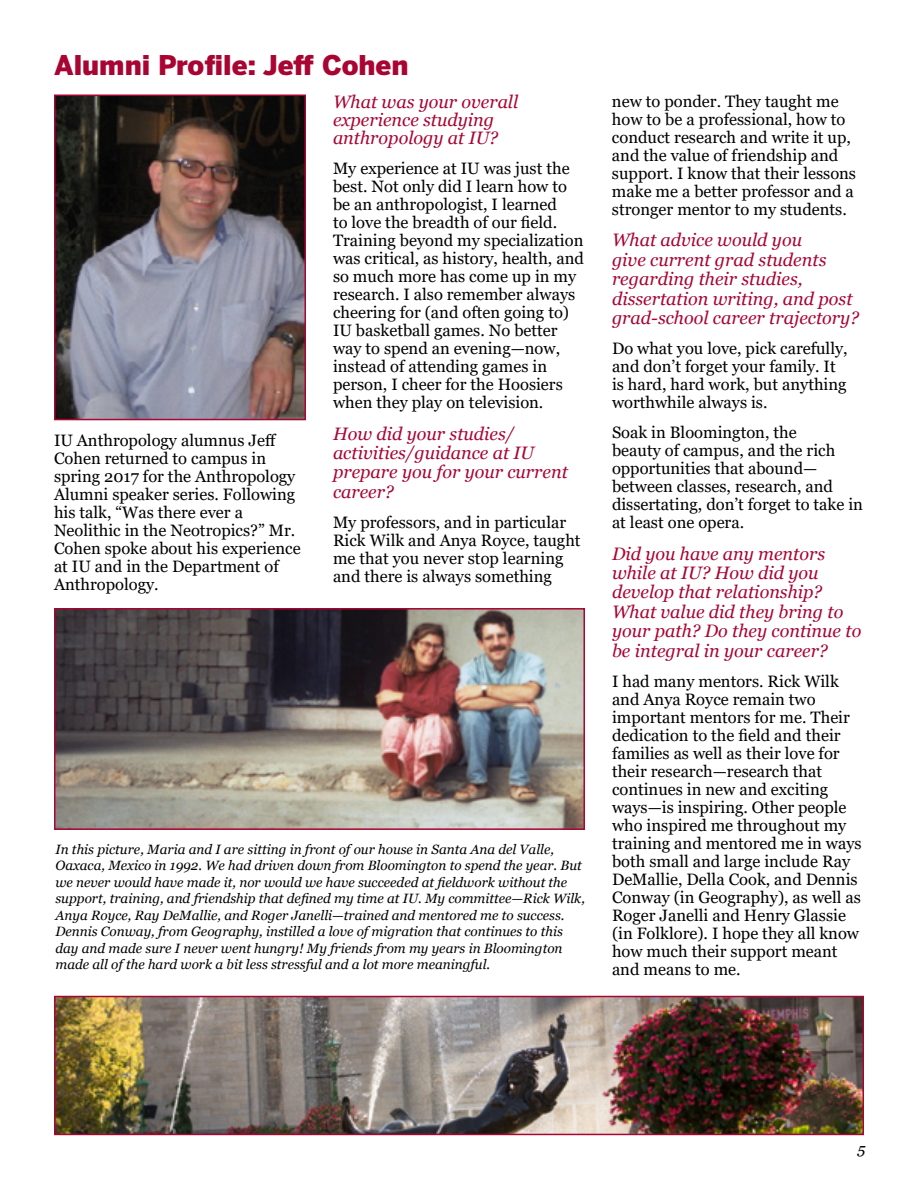
<style>
.page{position:relative;width:918px;height:1188px;background:#fff}
.page>*{position:absolute;margin:0;border:0;box-sizing:border-box;transform-origin:0 0}
.t1{font:900 27px "Benton Sans";color:#a90533}
.t2{font:italic 18px/19.4px "Georgia";color:#a90533}
.t3{font:16.5px/18px "Georgia";color:#000}
.t4{font:italic 15px "Georgia";color:#000}
.t5{font:italic 13.5px/16.5px "Georgia";color:#000}
</style>
<div class="page">
<img style="left:57px;top:97px;width:246px;height:320px">
<div style="left:54px;top:94px;width:252px;height:326px;border:2px solid #a90533"></div>
<img style="left:57px;top:611px;width:525px;height:216px">
<div style="left:54px;top:608px;width:531px;height:222px;border:2px solid #a90533"></div>
<img style="left:57px;top:999px;width:804px;height:133px">
<div style="left:54px;top:996px;width:810px;height:139px;border:2px solid #a90533"></div>
<h1 class="t1" style="left:54px;top:48px;width:356px">Alumni Profile: Jeff Cohen</h1>
<p class="t3" style="left:54px;top:432px;width:248px">IU Anthropology alumnus Jeff<br>Cohen returned to campus in spring 2017 for the Anthropology<br>Alumni speaker series. Following his talk, “Was there ever a<br>Neolithic in the Neotropics?” Mr.<br>Cohen spoke about his experience at IU and in the Department of<br>Anthropology.</p>
<p class="t2" style="left:333px;top:93px;width:187px;line-height:18px">What was your overall experience studying anthropology at IU?</p>
<p class="t3" style="left:333px;top:160px;width:252px">My experience at IU was just the best. Not only did I learn how to be an anthropologist, I learned<br>to love the breadth of our field.<br>Training beyond my specialization was critical, as history, health, and so much more has come up in my research. I also remember always cheering for (and often going to)<br>IU basketball games. No better way to spend an evening—now, instead of attending games in person, I cheer for the Hoosiers when they play on television.</p>
<p class="t2" style="left:333px;top:424px;width:236px">How did your studies/ activities/guidance at IU prepare you for your current career?</p>
<p class="t3" style="left:333px;top:513px;width:249px">My professors, and in particular<br>Rick Wilk and Anya Royce, taught me that you never stop learning and there is always something</p>
<p class="t5" style="left:56px;top:841px;width:531px">In this picture, Maria and I are sitting in front of our house in Santa Ana del Valle, Oaxaca, Mexico in 1992. We had driven down from Bloomington to spend the year. But we never would have made it, nor would we have succeeded at fieldwork without the support, training, and friendship that defined my time at IU. My committee—Rick Wilk, Anya Royce, Ray DeMallie, and Roger Janelli—trained and mentored me to success.<br>Dennis Conway, from Geography, instilled a love of migration that continues to this day and made sure I never went hungry! My friends from my years in Bloomington made all of the hard work a bit less stressful and a lot more meaningful.</p>
<p class="t3" style="left:612px;top:93px;width:246px">new to ponder. They taught me how to be a professional, how to conduct research and write it up, and the value of friendship and support. I know that their lessons make me a better professor and a stronger mentor to my students.</p>
<p class="t2" style="left:612px;top:231px;width:248px">What advice would you<br>give current grad students regarding their studies, dissertation writing, and post grad-school career trajectory?</p>
<p class="t3" style="left:612px;top:340px;width:237px">Do what you love, pick carefully, and don’t forget your family. It is hard, hard work, but anything worthwhile always is.</p>
<p class="t3" style="left:612px;top:424px;width:252px">Soak in Bloomington, the<br>beauty of campus, and the rich opportunities that abound— between classes, research, and dissertating, don’t forget to take in at least one opera.</p>
<p class="t2" style="left:612px;top:544px;width:251px">Did you have any mentors while at IU? How did you develop that relationship?<br>What value did they bring to your path? Do they continue to be integral in your career?</p>
<p class="t3" style="left:612px;top:672px;width:251px">I had many mentors. Rick Wilk and Anya Royce remain two important mentors for me. Their dedication to the field and their families as well as their love for their research—research that continues in new and exciting ways—is inspiring. Other people who inspired me throughout my training and mentored me in ways both small and large include Ray<br>DeMallie, Della Cook, and Dennis<br>Conway (in Geography), as well as<br>Roger Janelli and Henry Glassie (in Folklore). I hope they all know how much their support meant and means to me.</p>
<p class="t4" style="left:858px;top:1140px;width:9px">5</p>
</div>
